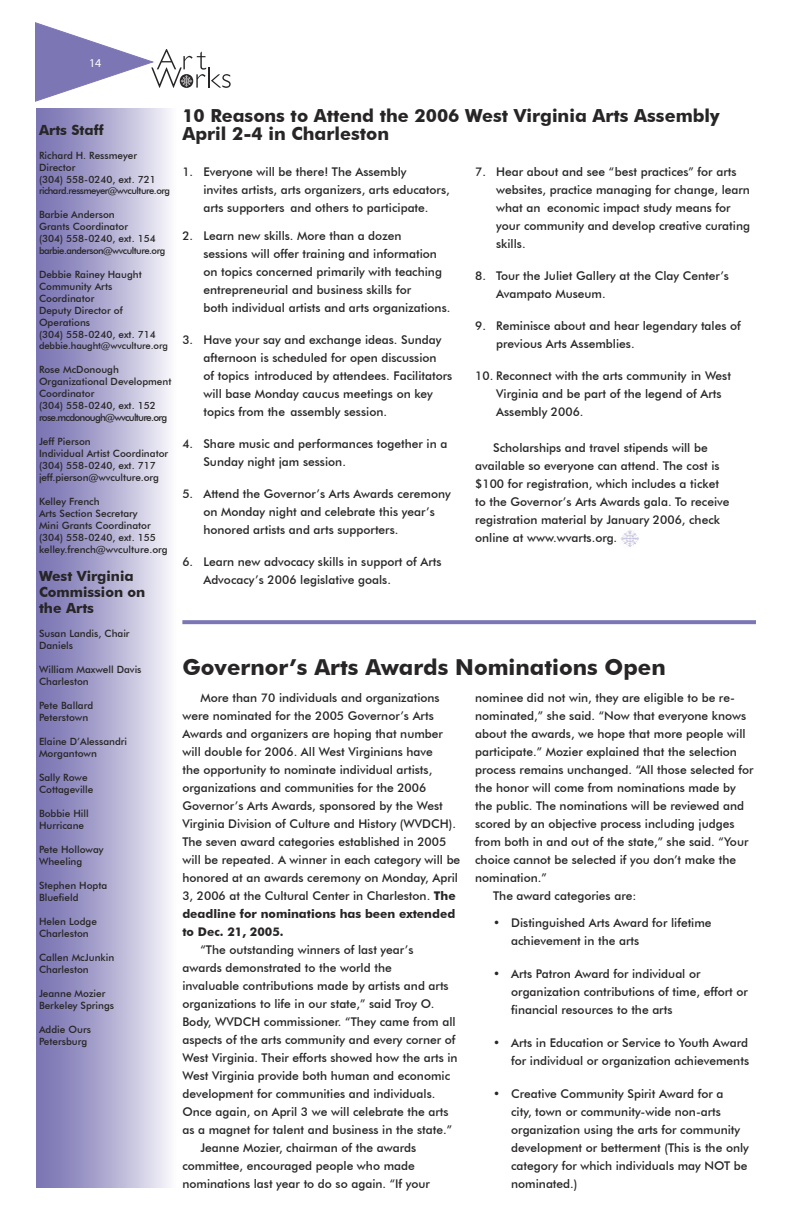
<style>
.page{position:relative;width:792px;height:1224px;background:#fff}
.page>*{position:absolute;margin:0;border:0;box-sizing:border-box;transform-origin:0 0}
.t1{font:700 22px "Futura BT";color:#272525}
.t2{font:700 18px/18px "Futura BT";color:#272525}
.t3{font:700 14px/16px "Futura BT";color:#272525}
.t4{font:500 12px/18px "Futura BT";color:#272525}
.t5{font:700 12px "Futura";color:#fff}
.t6{font:500 10px/12px "Futura BT";color:#272525}
.t7{font:500 9.5px "Futura BT";letter-spacing:-.05em;color:#272525}
.t8{font:500 9.5px "Futura BT";letter-spacing:-.01em;color:#272525}
.s1{font-weight:700}
</style>
<div class="page">
<svg style="left:35px;top:22px;width:196px;height:80px"></svg>
<div style="left:36px;top:108px;width:140px;height:1080px;background:linear-gradient(to right,#7069ad,#f4f4f9)"></div>
<svg style="left:182px;top:620px;width:574px;height:4px;background:#817cb7"></svg>
<img style="left:620px;top:530px;width:19px;height:17px">
<p class="t5" style="left:89px;top:56px;width:14px">14</p>
<p class="t3" style="left:39px;top:122px;width:66px">Arts Staff</p>
<p class="t6" style="left:39px;top:149px;width:118px">Richard H. Ressmeyer<br>Director<br>(304) 558-0240, ext. 721</p>
<p class="t7" style="left:39px;top:185px;width:132px">richard.ressmeyer@wvculture.org</p>
<p class="t6" style="left:39px;top:209px;width:118px">Barbie Anderson<br>Grants Coordinator<br>(304) 558-0240, ext. 154</p>
<p class="t7" style="left:39px;top:245px;width:128px">barbie.anderson@wvculture.org</p>
<p class="t6" style="left:39px;top:268px;width:118px">Debbie Rainey Haught<br>Community Arts<br>Coordinator<br>Deputy Director of<br>Operations<br>(304) 558-0240, ext. 714</p>
<p class="t8" style="left:39px;top:340px;width:130px">debbie.haught@wvculture.org</p>
<p class="t6" style="left:39px;top:363px;width:134px">Rose McDonough<br>Organizational Development<br>Coordinator<br>(304) 558-0240, ext. 152 rose.mcdonough@wvculture.org</p>
<p class="t6" style="left:39px;top:435px;width:131px">Jeff Pierson<br>Individual Artist Coordinator (304) 558-0240, ext. 717 jeff.pierson@wvculture.org</p>
<p class="t6" style="left:39px;top:495px;width:130px">Kelley French<br>Arts Section Secretary<br>Mini Grants Coordinator (304) 558-0240, ext. 155 kelley.french@wvculture.org</p>
<p class="t3" style="left:39px;top:568px;width:108px">West Virginia<br>Commission on the Arts</p>
<p class="t6" style="left:39px;top:627px;width:92px">Susan Landis, Chair<br>Daniels</p>
<p class="t6" style="left:39px;top:663px;width:104px">William Maxwell Davis<br>Charleston</p>
<p class="t6" style="left:39px;top:699px;width:56px">Pete Ballard<br>Peterstown</p>
<p class="t6" style="left:39px;top:735px;width:90px">Elaine D’Alessandri<br>Morgantown</p>
<p class="t6" style="left:39px;top:771px;width:56px">Sally Rowe<br>Cottageville</p>
<p class="t6" style="left:39px;top:807px;width:51px">Bobbie Hill<br>Hurricane</p>
<p class="t6" style="left:39px;top:843px;width:66px">Pete Holloway<br>Wheeling</p>
<p class="t6" style="left:39px;top:879px;width:70px">Stephen Hopta<br>Bluefield</p>
<p class="t6" style="left:39px;top:915px;width:59px">Helen Lodge<br>Charleston</p>
<p class="t6" style="left:39px;top:951px;width:77px">Callen McJunkin<br>Charleston</p>
<p class="t6" style="left:39px;top:987px;width:77px">Jeanne Mozier<br>Berkeley Springs</p>
<p class="t6" style="left:39px;top:1023px;width:53px">Addie Ours<br>Petersburg</p>
<h2 class="t2" style="left:182px;top:106px;width:539px">10 Reasons to Attend the 2006 West Virginia Arts Assembly<br>April 2-4 in Charleston</h2>
<p class="t4" style="left:203px;top:162px;width:248px;text-indent:-21px">1. Everyone will be there! The Assembly<br>invites artists, arts organizers, arts educators, arts supporters and others to participate.</p>
<p class="t4" style="left:203px;top:226px;width:249px;text-indent:-21px">2. Learn new skills. More than a dozen<br>sessions will offer training and information on topics concerned primarily with teaching entrepreneurial and business skills for<br>both individual artists and arts organizations.</p>
<p class="t4" style="left:203px;top:330px;width:251px;text-indent:-21px">3. Have your say and exchange ideas. Sunday afternoon is scheduled for open discussion<br>of topics introduced by attendees. Facilitators will base Monday caucus meetings on key topics from the assembly session.</p>
<p class="t4" style="left:203px;top:434px;width:246px;text-indent:-21px">4. Share music and performances together in a<br>Sunday night jam session.</p>
<p class="t4" style="left:203px;top:484px;width:249px;text-indent:-21px">5. Attend the Governor’s Arts Awards ceremony on Monday night and celebrate this year’s honored artists and arts supporters.</p>
<p class="t4" style="left:203px;top:552px;width:240px;text-indent:-21px">6. Learn new advocacy skills in support of Arts<br>Advocacy’s 2006 legislative goals.</p>
<p class="t4" style="left:496px;top:163px;width:255px;text-indent:-21px">7. Hear about and see “best practices” for arts websites, practice managing for change, learn what an economic impact study means for your community and develop creative curating skills.</p>
<p class="t4" style="left:496px;top:267px;width:234px;text-indent:-21px">8. Tour the Juliet Gallery at the Clay Center’s<br>Avampato Museum.</p>
<p class="t4" style="left:496px;top:317px;width:246px;text-indent:-21px">9. Reminisce about and hear legendary tales of previous Arts Assemblies.</p>
<p class="t4" style="left:496px;top:367px;width:236px;text-indent:-21px">10. Reconnect with the arts community in West<br>Virginia and be part of the legend of Arts<br>Assembly 2006.</p>
<p class="t4" style="left:475px;top:439px;width:256px;text-indent:18px">Scholarships and travel stipends will be available so everyone can attend. The cost is $100 for registration, which includes a ticket to the Governor’s Arts Awards gala. To receive registration material by January 2006, check online at www.wvarts.org.</p>
<h1 class="t1" style="left:182px;top:654px;width:485px">Governor’s Arts Awards Nominations Open</h1>
<p class="t4" style="left:182px;top:689px;width:279px;text-indent:18px">More than 70 individuals and organizations were nominated for the 2005 Governor’s Arts Awards and organizers are hoping that number will double for 2006. All West Virginians have<br>the opportunity to nominate individual artists, organizations and communities for the 2006<br>Governor’s Arts Awards, sponsored by the West Virginia Division of Culture and History (WVDCH).<br>The seven award categories established in 2005 will be repeated. A winner in each category will be honored at an awards ceremony on Monday, April 3, 2006 at the Cultural Center in Charleston. <span class="s1">The deadline for nominations has been extended to Dec. 21, 2005.</span></p>
<p class="t4" style="left:200px;top:941px;width:215px">“The outstanding winners of last year’s</p>
<p class="t4" style="left:182px;top:959px;width:211px">awards demonstrated to the world the</p>
<p class="t4" style="left:182px;top:977px;width:268px">invaluable contributions made by artists and arts</p>
<p class="t4" style="left:182px;top:995px;width:254px">organizations to life in our state,” said Troy O.</p>
<p class="t4" style="left:182px;top:1013px;width:275px">Body, WVDCH commissioner. “They came from all</p>
<p class="t4" style="left:182px;top:1031px;width:275px">aspects of the arts community and every corner of</p>
<p class="t4" style="left:182px;top:1049px;width:277px">West Virginia. Their efforts showed how the arts in</p>
<p class="t4" style="left:182px;top:1067px;width:269px">West Virginia provide both human and economic</p>
<p class="t4" style="left:182px;top:1085px;width:255px">development for communities and individuals.</p>
<p class="t4" style="left:182px;top:1103px;width:268px">Once again, on April 3 we will celebrate the arts</p>
<p class="t4" style="left:182px;top:1121px;width:271px">as a magnet for talent and business in the state.”</p>
<p class="t4" style="left:200px;top:1139px;width:217px">Jeanne Mozier, chairman of the awards</p>
<p class="t4" style="left:182px;top:1157px;width:234px">committee, encouraged people who made</p>
<p class="t4" style="left:182px;top:1175px;width:249px">nominations last year to do so again. “If your</p>
<p class="t4" style="left:475px;top:688px;width:261px">nominee did not win, they are eligible to be re-</p>
<p class="t4" style="left:475px;top:706px;width:273px">nominated,” she said. “Now that everyone knows</p>
<p class="t4" style="left:475px;top:724px;width:272px">about the awards, we hope that more people will</p>
<p class="t4" style="left:475px;top:742px;width:263px">participate.” Mozier explained that the selection</p>
<p class="t4" style="left:475px;top:760px;width:280px">process remains unchanged. “All those selected for</p>
<p class="t4" style="left:475px;top:778px;width:262px">the honor will come from nominations made by</p>
<p class="t4" style="left:475px;top:796px;width:271px">the public. The nominations will be reviewed and</p>
<p class="t4" style="left:475px;top:814px;width:261px">scored by an objective process including judges</p>
<p class="t4" style="left:475px;top:832px;width:275px">from both in and out of the state,” she said. “Your</p>
<p class="t4" style="left:475px;top:850px;width:263px">choice cannot be selected if you don’t make the</p>
<p class="t4" style="left:475px;top:868px;width:73px">nomination.”</p>
<p class="t4" style="left:493px;top:886px;width:145px">The award categories are:</p>
<p class="t4" style="left:511px;top:913px;width:202px;text-indent:-18px">• Distinguished Arts Award for lifetime achievement in the arts</p>
<p class="t4" style="left:511px;top:964px;width:238px;text-indent:-18px">• Arts Patron Award for individual or organization contributions of time, effort or financial resources to the arts</p>
<p class="t4" style="left:493px;top:1033px;width:257px;text-align:right">• Arts in Education or Service to Youth Award for individual or organization achievements</p>
<p class="t4" style="left:511px;top:1084px;width:239px;text-indent:-18px">• Creative Community Spirit Award for a<br>city, town or community-wide non-arts organization using the arts for community development or betterment (This is the only category for which individuals may NOT be nominated.)</p>
</div>
